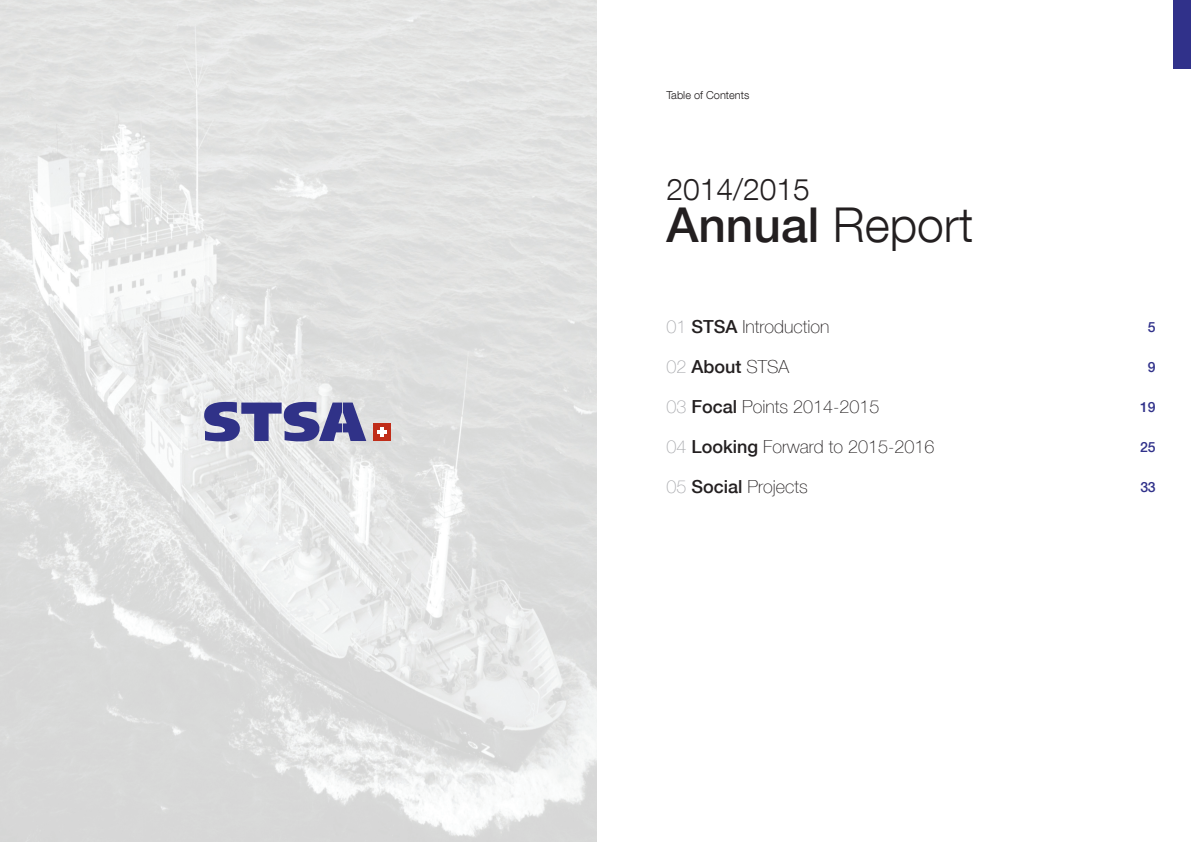
<style>
.page{position:relative;width:1191px;height:842px;background:#fff}
.page>*{position:absolute;margin:0;border:0;box-sizing:border-box;transform-origin:0 0}
.t1{font:500 48px "Helvetica Neue LT Com";color:#231f20}
.t2{font:300 30px "Helvetica Neue LT Com";color:#231f20}
.t3{font:100 18px "Helvetica Neue LT Com";color:#231f20}
.t4{font:500 18px "Helvetica Neue LT Com";color:#231f20}
.t5{font:500 14px "Helvetica Neue LT Com";color:#30318a}
.t6{font:300 11px "Helvetica Neue LT Com";color:#231f20}
.s1{font-weight:300}
.s2{color:#a8a9ad}
.s3{font-weight:500}
.s4{font-weight:100;color:#a8a9ad}
.s5{font-weight:100}
</style>
<div class="page">
<img style="left:0;top:0;width:596px;height:842px">
<div style="left:1174px;top:0;width:17px;height:68px;background:#30318a"></div>
<div style="left:373px;top:423px;width:18px;height:18px;background:#c02d19"></div>
<svg style="left:378px;top:427px;width:9px;height:10px"></svg>
<svg style="left:204px;top:400px;width:162px;height:42px;background:#7d7eb0"></svg>
<p class="t6" style="left:666px;top:88px;width:84px">Table of Contents</p>
<h2 class="t2" style="left:666px;top:171px;width:145px">2014/2015</h2>
<h1 class="t1" style="left:666px;top:196px;width:308px">Annual <span class="s1">Report</span></h1>
<p class="t3" style="left:666px;top:315px;width:165px"><span class="s2">01</span> <span class="s3">STSA</span> Introduction</p>
<p class="t4" style="left:666px;top:355px;width:124px"><span class="s4">02</span> About <span class="s5">STSA</span></p>
<p class="t3" style="left:666px;top:395px;width:215px"><span class="s2">03</span> <span class="s3">Focal</span> Points 2014-2015</p>
<p class="t3" style="left:666px;top:435px;width:270px"><span class="s2">04</span> <span class="s3">Looking</span> Forward to 2015-2016</p>
<p class="t3" style="left:666px;top:475px;width:143px"><span class="s2">05</span> <span class="s3">Social</span> Projects</p>
<p class="t5" style="left:1147px;top:319px;width:9px">5</p>
<p class="t5" style="left:1147px;top:359px;width:9px">9</p>
<p class="t5" style="left:1140px;top:399px;width:17px">19</p>
<p class="t5" style="left:1140px;top:439px;width:17px">25</p>
<p class="t5" style="left:1140px;top:478px;width:17px">33</p>
</div>
